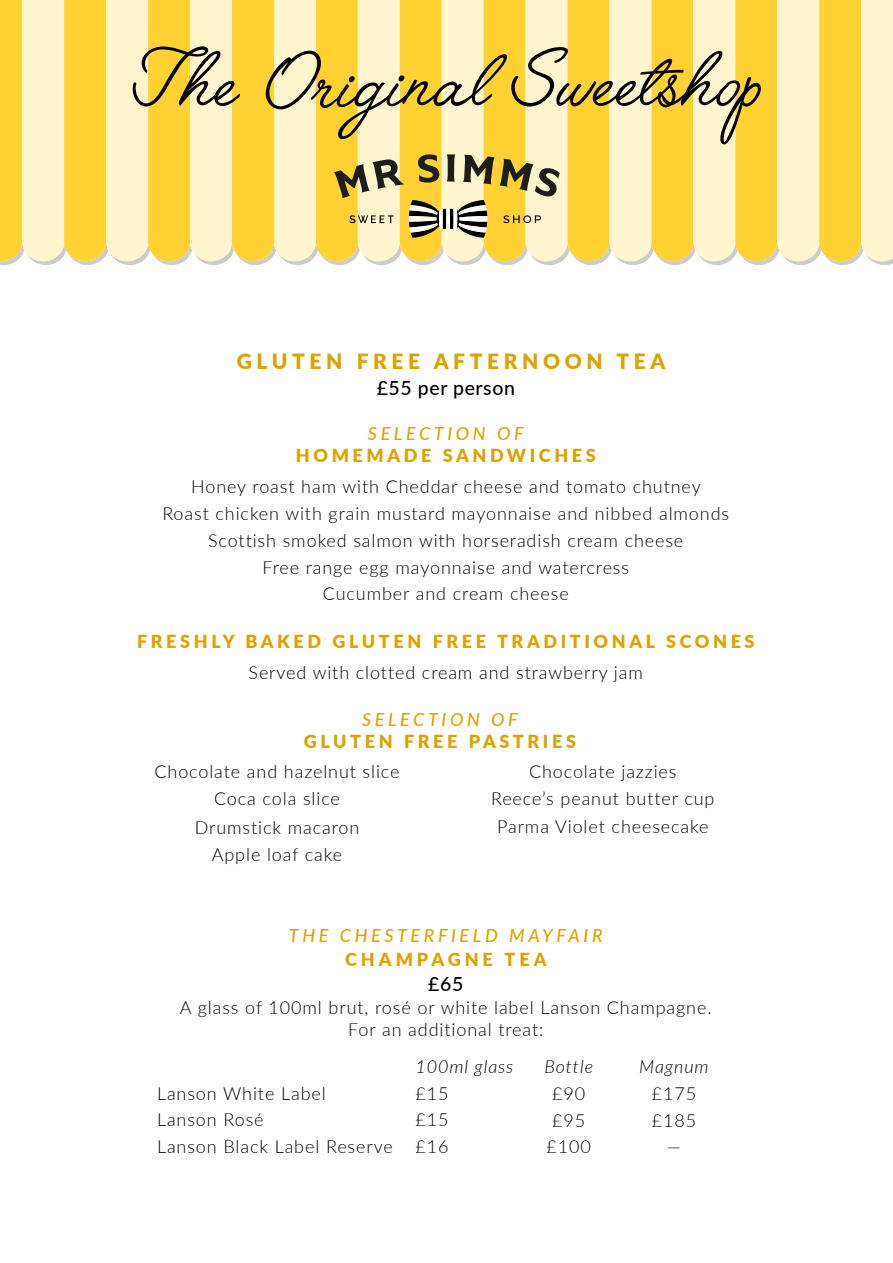
<style>
.page{position:relative;width:893px;height:1263px;background:#fff}
.page>*{position:absolute;margin:0;border:0;box-sizing:border-box;transform-origin:0 0}
.t1{font:900 21px "Lato";letter-spacing:.22em;color:#dba400}
.t2{font:500 19.5px "Lato";letter-spacing:.03em;color:#000}
.t3{font:300 18px/22.5px "Lato";letter-spacing:.05em;color:#000;text-align:center}
.t4{font:900 18px/22.5px "Lato";letter-spacing:.2em;color:#dba400;text-align:center}
.t5{font:italic 500 18px/23.4px "Lato";letter-spacing:.2em;color:#dba400;text-align:center}
.t6{font:italic 300 18px "Lato";letter-spacing:.05em;color:#000}
.s1{font-weight:500;font-style:italic}
.s2{font-weight:900;font-style:normal}
</style>
<div class="page">
<svg style="left:0;top:0;width:893px;height:265px;background:#f2d97f"></svg>
<p class="t1" style="left:237px;top:346px;width:430px">GLUTEN FREE AFTERNOON TEA</p>
<p class="t2" style="left:377px;top:374px;width:140px">£55 per person</p>
<p class="t4" style="left:296px;top:421px;width:301px"><span class="s1">SELECTION OF<br></span>HOMEMADE SANDWICHES</p>
<p class="t3" style="left:191px;top:475px;width:511px">Honey roast ham with Cheddar cheese and tomato chutney</p>
<p class="t3" style="left:162px;top:502px;width:568px">Roast chicken with grain mustard mayonnaise and nibbed almonds</p>
<p class="t3" style="left:208px;top:528px;width:477px">Scottish smoked salmon with horseradish cream cheese</p>
<p class="t3" style="left:262px;top:555px;width:368px">Free range egg mayonnaise and watercress</p>
<p class="t3" style="left:323px;top:582px;width:247px">Cucumber and cream cheese</p>
<p class="t4" style="left:137px;top:630px;width:619px">FRESHLY BAKED GLUTEN FREE TRADITIONAL SCONES</p>
<p class="t3" style="left:249px;top:661px;width:396px">Served with clotted cream and strawberry jam</p>
<p class="t4" style="left:304px;top:707px;width:274px"><span class="s1">SELECTION OF<br></span>GLUTEN FREE PASTRIES</p>
<p class="t3" style="left:154px;top:759px;width:247px">Chocolate and hazelnut slice</p>
<p class="t3" style="left:214px;top:787px;width:127px">Coca cola slice</p>
<p class="t3" style="left:195px;top:816px;width:166px">Drumstick macaron</p>
<p class="t3" style="left:212px;top:843px;width:132px">Apple loaf cake</p>
<p class="t3" style="left:529px;top:759px;width:149px">Chocolate jazzies</p>
<p class="t3" style="left:491px;top:787px;width:225px">Reece’s peanut butter cup</p>
<p class="t3" style="left:497px;top:814px;width:213px">Parma Violet cheesecake</p>
<p class="t5" style="left:289px;top:923px;width:315px">THE CHESTERFIELD MAYFAIR<br><span class="s2">CHAMPAGNE TEA</span></p>
<p class="t2" style="left:428px;top:970px;width:37px">£65</p>
<p class="t3" style="left:180px;top:995px;width:533px">A glass of 100ml brut, rosé or white label Lanson Champagne.<br>For an additional treat:</p>
<p class="t3" style="left:157px;top:1081px;width:170px">Lanson White Label</p>
<p class="t3" style="left:157px;top:1108px;width:108px">Lanson Rosé</p>
<p class="t3" style="left:157px;top:1135px;width:237px">Lanson Black Label Reserve</p>
<p class="t6" style="left:415px;top:1054px;width:99px">100ml glass</p>
<p class="t3" style="left:415px;top:1081px;width:35px">£15</p>
<p class="t3" style="left:415px;top:1108px;width:35px">£15</p>
<p class="t3" style="left:415px;top:1135px;width:35px">£16</p>
<p class="t6" style="left:545px;top:1054px;width:50px">Bottle</p>
<p class="t3" style="left:552px;top:1081px;width:35px">£90</p>
<p class="t3" style="left:552px;top:1108px;width:35px">£95</p>
<p class="t3" style="left:547px;top:1135px;width:46px">£100</p>
<p class="t6" style="left:639px;top:1054px;width:71px">Magnum</p>
<p class="t3" style="left:652px;top:1081px;width:46px">£175</p>
<p class="t3" style="left:652px;top:1108px;width:46px">£185</p>
<p class="t3" style="left:667px;top:1135px;width:16px">—</p>
</div>
